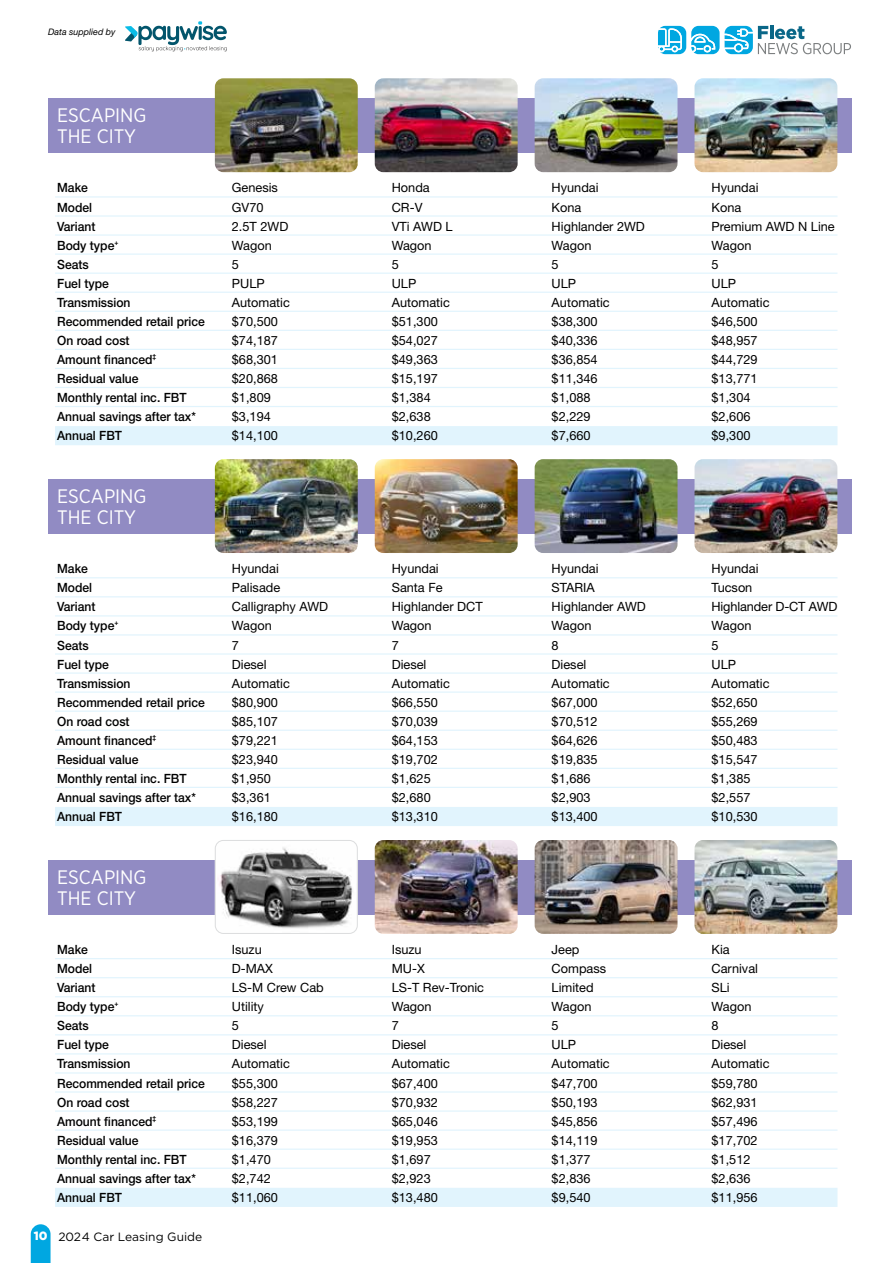
<style>
.page{position:relative;width:893px;height:1263px;background:#fff}
.page>*{position:absolute;margin:0;border:0;box-sizing:border-box;transform-origin:0 0}
.t1{font:19.5px/21px "Gotham Narrow";color:#fff}
.t2{font:12.75px/19px "Helvetica Neue";color:#000}
.t3{font:500 12.75px/19px "Helvetica Neue CE";color:#000;scale:.95 1}
.t4{font:12px "Gotham";color:#000}
.t5{font:italic 9px "Helvetica Neue CE";color:#000}
.s1{font-weight:900;color:#fff}
</style>
<div class="page">
<div style="left:48px;top:860px;width:803px;height:55px;background:#918bc3"></div>
<div style="left:48px;top:479px;width:803px;height:55px;background:#918bc3"></div>
<div style="left:48px;top:99px;width:803px;height:54px;background:#918bc3"></div>
<hr style="left:55px;top:958px;width:782px;height:1px;background:#e1f4fd">
<hr style="left:55px;top:977px;width:782px;height:1px;background:#e1f4fd">
<hr style="left:55px;top:996px;width:782px;height:1px;background:#e1f4fd">
<hr style="left:55px;top:1015px;width:782px;height:1px;background:#e1f4fd">
<hr style="left:55px;top:1034px;width:782px;height:1px;background:#e1f4fd">
<hr style="left:55px;top:1053px;width:782px;height:1px;background:#e1f4fd">
<hr style="left:55px;top:1072px;width:782px;height:1px;background:#e1f4fd">
<hr style="left:55px;top:1091px;width:782px;height:1px;background:#e1f4fd">
<hr style="left:55px;top:1110px;width:782px;height:2px;background:#e1f4fd">
<hr style="left:55px;top:1129px;width:782px;height:2px;background:#e1f4fd">
<hr style="left:55px;top:1148px;width:782px;height:2px;background:#e1f4fd">
<hr style="left:55px;top:1167px;width:782px;height:2px;background:#e1f4fd">
<div style="left:55px;top:1188px;width:782px;height:19px;background:#e1f4fd"></div>
<hr style="left:55px;top:577px;width:782px;height:1px;background:#e1f4fd">
<hr style="left:55px;top:596px;width:782px;height:1px;background:#e1f4fd">
<hr style="left:55px;top:615px;width:782px;height:1px;background:#e1f4fd">
<hr style="left:55px;top:634px;width:782px;height:1px;background:#e1f4fd">
<hr style="left:55px;top:653px;width:782px;height:2px;background:#e1f4fd">
<hr style="left:55px;top:672px;width:782px;height:2px;background:#e1f4fd">
<hr style="left:55px;top:691px;width:782px;height:2px;background:#e1f4fd">
<hr style="left:55px;top:710px;width:782px;height:2px;background:#e1f4fd">
<hr style="left:55px;top:730px;width:782px;height:1px;background:#e1f4fd">
<hr style="left:55px;top:749px;width:782px;height:1px;background:#e1f4fd">
<hr style="left:55px;top:768px;width:782px;height:1px;background:#e1f4fd">
<hr style="left:55px;top:787px;width:782px;height:1px;background:#e1f4fd">
<div style="left:55px;top:807px;width:782px;height:19px;background:#e1f4fd"></div>
<hr style="left:55px;top:196px;width:782px;height:2px;background:#e1f4fd">
<hr style="left:55px;top:215px;width:782px;height:2px;background:#e1f4fd">
<hr style="left:55px;top:234px;width:782px;height:2px;background:#e1f4fd">
<hr style="left:55px;top:253px;width:782px;height:2px;background:#e1f4fd">
<hr style="left:55px;top:273px;width:782px;height:1px;background:#e1f4fd">
<hr style="left:55px;top:292px;width:782px;height:1px;background:#e1f4fd">
<hr style="left:55px;top:311px;width:782px;height:1px;background:#e1f4fd">
<hr style="left:55px;top:330px;width:782px;height:1px;background:#e1f4fd">
<hr style="left:55px;top:349px;width:782px;height:1px;background:#e1f4fd">
<hr style="left:55px;top:368px;width:782px;height:1px;background:#e1f4fd">
<hr style="left:55px;top:387px;width:782px;height:1px;background:#e1f4fd">
<hr style="left:55px;top:406px;width:782px;height:1px;background:#e1f4fd">
<div style="left:55px;top:426px;width:782px;height:19px;background:#e1f4fd"></div>
<img style="left:535px;top:78px;width:142px;height:94px">
<img style="left:215px;top:78px;width:143px;height:94px">
<img style="left:694px;top:78px;width:143px;height:94px">
<img style="left:375px;top:78px;width:143px;height:94px">
<img style="left:215px;top:459px;width:143px;height:94px">
<img style="left:694px;top:459px;width:143px;height:94px">
<img style="left:535px;top:459px;width:142px;height:94px">
<img style="left:375px;top:459px;width:143px;height:94px">
<img style="left:217px;top:842px;width:139px;height:90px">
<div style="left:215px;top:840px;width:143px;height:94px;border:1px solid #dcddde;border-radius:8px"></div>
<img style="left:694px;top:840px;width:143px;height:94px">
<img style="left:535px;top:840px;width:142px;height:94px">
<img style="left:375px;top:840px;width:143px;height:94px">
<svg style="left:31px;top:1224px;width:20px;height:39px"></svg>
<hr style="left:770px;top:25px;width:3px;height:14px;background:#0a6788">
<svg style="left:658px;top:26px;width:193px;height:28px"></svg>
<svg style="left:125px;top:21px;width:102px;height:30px"></svg>
<p class="t5" style="left:48px;top:27px;width:69px">Data supplied by</p>
<h1 class="t1" style="left:57px;top:105px;width:91px">ESCAPING<br>THE CITY</h1>
<p class="t3" style="left:57px;top:178px;width:157px">Make<br>Model<br>Variant<br>Body type<sup>+<br></sup>Seats<br>Fuel type<br>Transmission<br>Recommended retail price<br>On road cost<br>Amount financed<sup>‡<br></sup>Residual value<br>Monthly rental inc. FBT<br>Annual savings after tax*<br>Annual FBT</p>
<p class="t2" style="left:552px;top:178px;width:95px">Hyundai<br>Kona<br>Highlander 2WD<br>Wagon<br>5<br>ULP<br>Automatic $38,300 $40,336 $36,854 $11,346<br>$1,088<br>$2,229<br>$7,660</p>
<p class="t2" style="left:232px;top:178px;width:60px">Genesis<br>GV70<br>2.5T 2WD<br>Wagon<br>5<br>PULP<br>Automatic $70,500 $74,187 $68,301 $20,868 $1,809 $3,194 $14,100</p>
<p class="t2" style="left:711px;top:178px;width:125px">Hyundai<br>Kona<br>Premium AWD N Line<br>Wagon<br>5<br>ULP<br>Automatic<br>$46,500<br>$48,957<br>$44,729<br>$13,771<br>$1,304<br>$2,606<br>$9,300</p>
<p class="t2" style="left:392px;top:178px;width:62px">Honda<br>CR-V<br>VTi AWD L<br>Wagon<br>5<br>ULP<br>Automatic $51,300 $54,027 $49,363 $15,197 $1,384 $2,638 $10,260</p>
<h1 class="t1" style="left:57px;top:485px;width:91px">ESCAPING<br>THE CITY</h1>
<p class="t3" style="left:57px;top:559px;width:157px">Make<br>Model<br>Variant<br>Body type<sup>+<br></sup>Seats<br>Fuel type<br>Transmission<br>Recommended retail price<br>On road cost<br>Amount financed<sup>‡<br></sup>Residual value<br>Monthly rental inc. FBT<br>Annual savings after tax*<br>Annual FBT</p>
<h1 class="t1" style="left:57px;top:866px;width:91px">ESCAPING<br>THE CITY</h1>
<p class="t3" style="left:57px;top:940px;width:157px">Make<br>Model<br>Variant<br>Body type<sup>+<br></sup>Seats<br>Fuel type<br>Transmission<br>Recommended retail price<br>On road cost<br>Amount financed<sup>‡<br></sup>Residual value<br>Monthly rental inc. FBT<br>Annual savings after tax*<br>Annual FBT</p>
<p class="t4" style="left:34px;top:1228px;width:170px"><span class="s1">10</span> 2024 Car Leasing Guide</p>
<p class="t2" style="left:232px;top:559px;width:98px">Hyundai<br>Palisade<br>Calligraphy AWD<br>Wagon<br>7<br>Diesel<br>Automatic $80,900<br>$85,107<br>$79,221<br>$23,940<br>$1,950<br>$3,361<br>$16,180</p>
<p class="t2" style="left:711px;top:559px;width:127px">Hyundai<br>Tucson<br>Highlander D-CT AWD<br>Wagon<br>5<br>ULP<br>Automatic<br>$52,650<br>$55,269<br>$50,483<br>$15,547<br>$1,385<br>$2,557<br>$10,530</p>
<p class="t2" style="left:392px;top:559px;width:92px">Hyundai<br>Santa Fe<br>Highlander DCT<br>Wagon<br>7<br>Diesel<br>Automatic $66,550 $70,039 $64,153 $19,702<br>$1,625<br>$2,680<br>$13,310</p>
<p class="t2" style="left:552px;top:559px;width:96px">Hyundai<br>STARIA<br>Highlander AWD<br>Wagon<br>8<br>Diesel<br>Automatic $67,000 $70,512 $64,626 $19,835<br>$1,686<br>$2,903<br>$13,400</p>
<p class="t2" style="left:232px;top:940px;width:93px">Isuzu<br>D-MAX<br>LS-M Crew Cab<br>Utility<br>5<br>Diesel<br>Automatic $55,300 $58,227 $53,199 $16,379<br>$1,470<br>$2,742<br>$11,060</p>
<p class="t2" style="left:711px;top:940px;width:60px">Kia<br>Carnival<br>SLi<br>Wagon<br>8<br>Diesel<br>Automatic $59,780 $62,931 $57,496 $17,702 $1,512 $2,636 $11,956</p>
<p class="t2" style="left:392px;top:940px;width:94px">Isuzu<br>MU-X<br>LS-T Rev-Tronic<br>Wagon<br>7<br>Diesel<br>Automatic $67,400 $70,932 $65,046 $19,953<br>$1,697<br>$2,923<br>$13,480</p>
<p class="t2" style="left:552px;top:940px;width:60px">Jeep<br>Compass<br>Limited<br>Wagon<br>5<br>ULP<br>Automatic $47,700 $50,193 $45,856 $14,119 $1,377 $2,836 $9,540</p>
</div>
